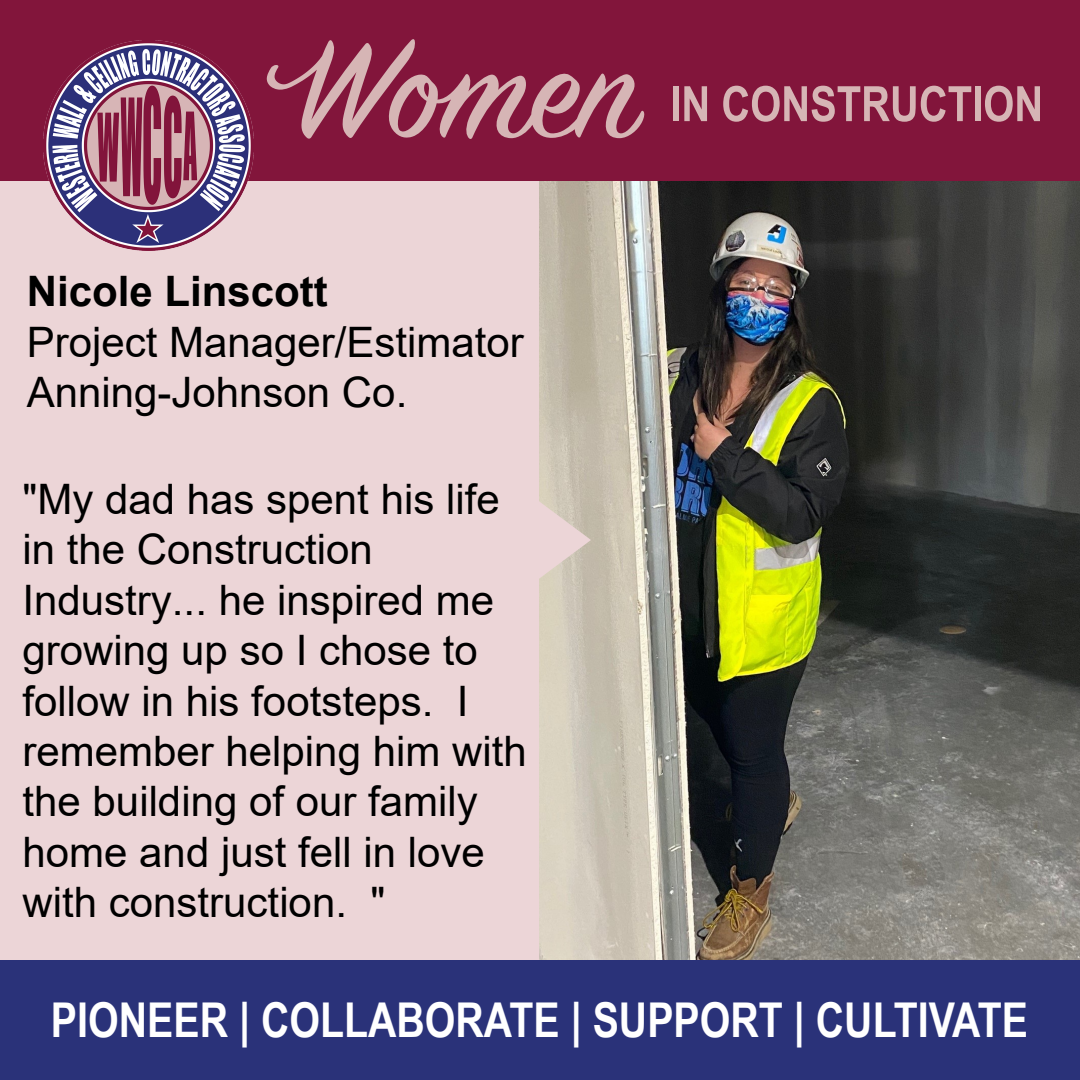
<style>
.page{position:relative;width:1080px;height:1080px;background:#fff}
.page>*{position:absolute;margin:0;border:0;box-sizing:border-box;transform-origin:0 0}
.t1{font:700 48px "Arial Narrow";color:#fff}
.t2{font:42px/50.4px "Arial";color:#000}
.t3{font:700 42px "Arial";color:#000}
</style>
<div class="page">
<img style="left:591px;top:181px;width:489px;height:779px">
<svg style="left:0;top:181px;width:591px;height:779px;background:#e9d3d3"></svg>
<div style="left:0;top:960px;width:1080px;height:120px;background:#2a3279"></div>
<div style="left:0;top:0;width:1080px;height:181px;background:#82153b"></div>
<div style="left:673px;top:86px;width:6px;height:35px;background:#d6b5b5"></div>
<svg style="left:684px;top:86px;width:23px;height:35px"></svg>
<svg style="left:723px;top:86px;width:248px;height:36px"></svg>
<div style="left:975px;top:86px;width:6px;height:35px;background:#d6b5b5"></div>
<svg style="left:985px;top:86px;width:55px;height:36px"></svg>
<svg style="left:267px;top:39px;width:378px;height:100px"></svg>
<img style="left:43px;top:40px;width:210px;height:210px">
<p class="t3" style="left:27px;top:262px;width:303px">Nicole Linscott</p>
<p class="t2" style="left:27px;top:317px;width:499px">Project Manager/Estimator<br>Anning-Johnson Co.</p>
<p class="t2" style="left:23px;top:474px;width:506px">"My dad has spent his life in the Construction<br>Industry... he inspired me growing up so I chose to follow in his footsteps. I remember helping him with the building of our family home and just fell in love with construction. "</p>
<p class="t1" style="left:51px;top:983px;width:979px">PIONEER | COLLABORATE | SUPPORT | CULTIVATE</p>
</div>
